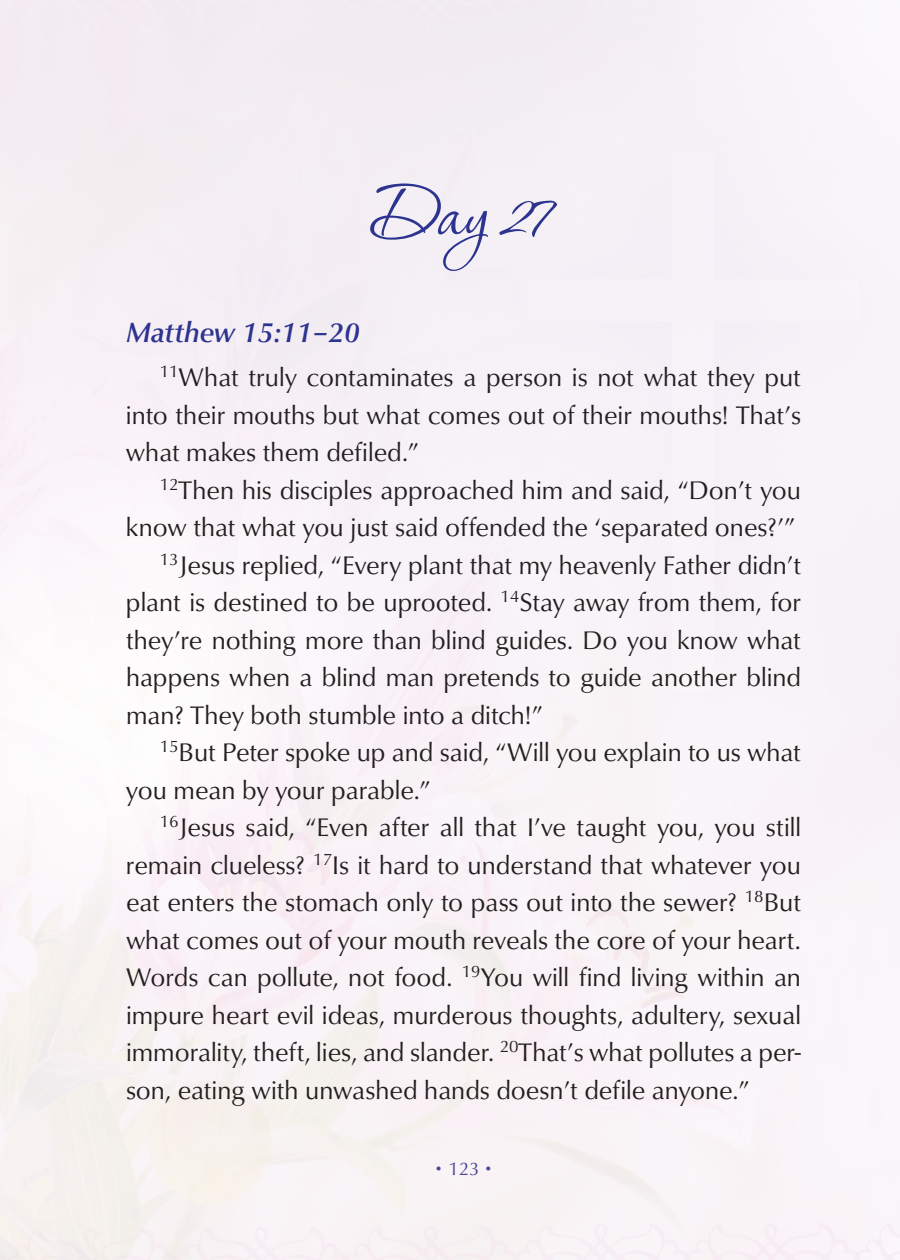
<style>
.page{position:relative;width:900px;height:1260px;background:#fff}
.page>*{position:absolute;margin:0;border:0;box-sizing:border-box;transform-origin:0 0}
.t1{font:90px "Corinthia Professional";color:#2d3490}
.t2{font:28.75px "Classico URW Med Ita";color:#2d3490}
.t3{font:26.25px/37.5px "Classico URW";color:#231f20;text-align:justify}
.t4{font:18.75px "Classico URW";color:#2d3490}
</style>
<div class="page">
<h1 class="t1" style="left:370px;top:167px;width:188px">Day 27</h1>
<p class="t2" style="left:126px;top:314px;width:235px">Matthew 15:11–20</p>
<p class="t3" style="left:126px;top:359px;width:677px;text-indent:34px"><sup>11</sup>What truly contaminates a person is not what they put into their mouths but what comes out of their mouths! That’s what makes them defiled.”</p>
<p class="t3" style="left:160px;top:471px;width:643px"><sup>12</sup>Then his disciples approached him and said, “Don’t you</p>
<p class="t3" style="left:126px;top:509px;width:671px">know that what you just said offended the ‘separated ones?’”</p>
<p class="t3" style="left:160px;top:546px;width:643px"><sup>13</sup>Jesus replied, “Every plant that my heavenly Father didn’t</p>
<p class="t3" style="left:126px;top:584px;width:677px">plant is destined to be uprooted. <sup>14</sup>Stay away from them, for</p>
<p class="t3" style="left:126px;top:621px;width:676px">they’re nothing more than blind guides. Do you know what</p>
<p class="t3" style="left:126px;top:659px;width:677px">happens when a blind man pretends to guide another blind</p>
<p class="t3" style="left:126px;top:696px;width:418px">man? They both stumble into a ditch!”</p>
<p class="t3" style="left:160px;top:734px;width:643px"><sup>15</sup>But Peter spoke up and said, “Will you explain to us what</p>
<p class="t3" style="left:126px;top:771px;width:306px">you mean by your parable.”</p>
<p class="t3" style="left:160px;top:809px;width:643px"><sup>16</sup>Jesus said, “Even after all that I’ve taught you, you still</p>
<p class="t3" style="left:126px;top:846px;width:676px">remain clueless? <sup>17</sup>Is it hard to understand that whatever you</p>
<p class="t3" style="left:126px;top:884px;width:676px">eat enters the stomach only to pass out into the sewer? <sup>18</sup>But</p>
<p class="t3" style="left:126px;top:921px;width:677px">what comes out of your mouth reveals the core of your heart.</p>
<p class="t3" style="left:126px;top:959px;width:677px">Words can pollute, not food. <sup>19</sup>You will find living within an</p>
<p class="t3" style="left:126px;top:996px;width:676px">impure heart evil ideas, murderous thoughts, adultery, sexual</p>
<p class="t3" style="left:126px;top:1034px;width:676px">immorality, theft, lies, and slander. <sup>20</sup>That’s what pollutes a per-</p>
<p class="t3" style="left:126px;top:1071px;width:625px">son, eating with unwashed hands doesn’t defile anyone.”</p>
<p class="t4" style="left:436px;top:1157px;width:57px">• 123 •</p>
</div>
